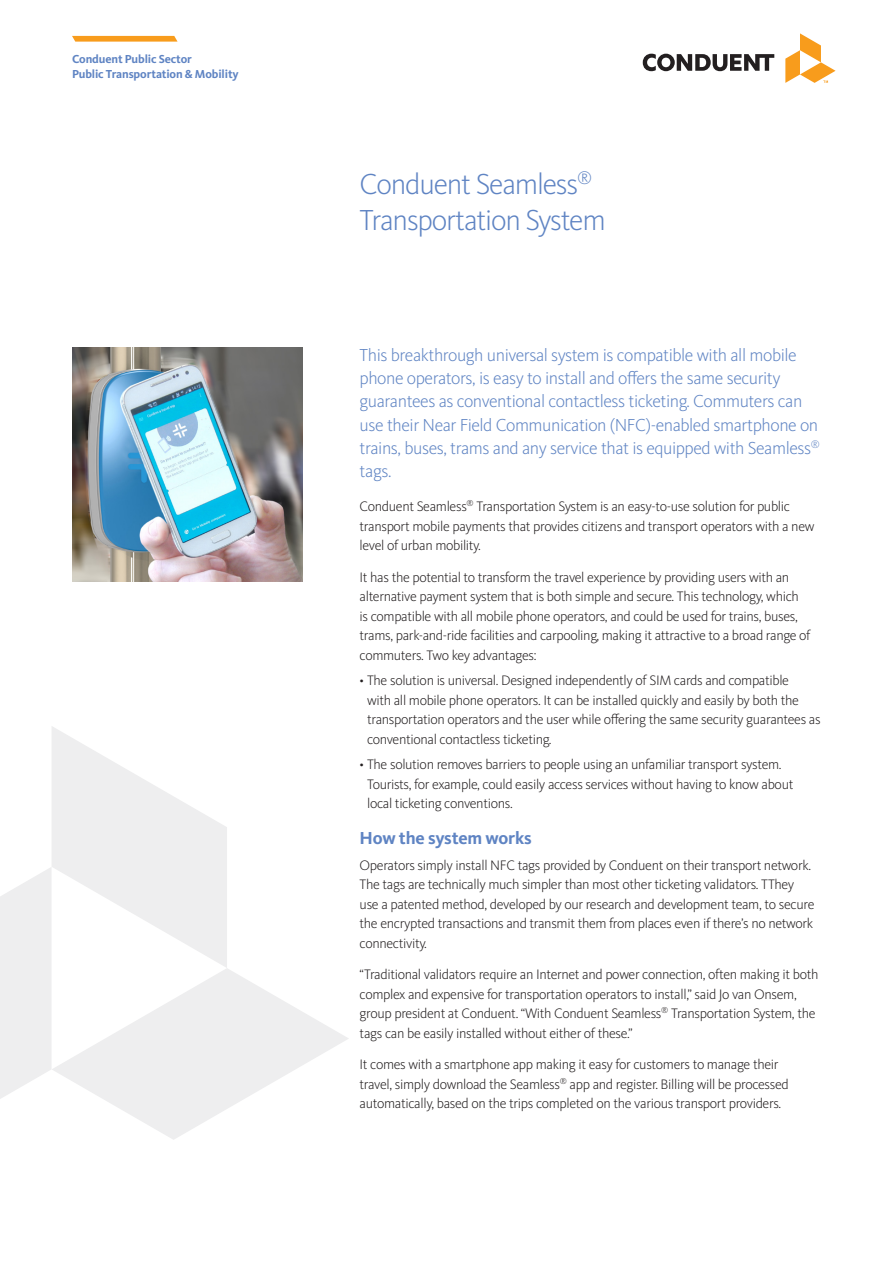
<style>
.page{position:relative;width:893px;height:1263px;background:#fff}
.page>*{position:absolute;margin:0;border:0;box-sizing:border-box;transform-origin:0 0}
.t1{font:300 30px/36px "Kievit Pro";letter-spacing:-.04em;color:#5f84c3}
.Intro_text{font:300 18px/23.2px "Kievit Pro";letter-spacing:-.025em;color:#5f84c3}
.Heading{font:700 18px "Kievit Pro";letter-spacing:-.01em;color:#5f84c3}
.Body_text{font:300 14.25px/19.5px "Kievit Pro";letter-spacing:-.025em;color:#231f20}
.Body_text_before_bul{font:300 14.25px/19.5px "Kievit Pro";letter-spacing:-.025em;color:#231f20}
.Business_sector{font:700 12px "Kievit Pro";letter-spacing:-.01em;color:#5f84c3}
</style>
<div class="page">
<svg style="left:0;top:726px;width:349px;height:414px"></svg>
<svg style="left:643px;top:54px;width:131px;height:17px"></svg>
<svg style="left:785px;top:33px;width:50px;height:50px"></svg>
<svg style="left:72px;top:36px;width:106px;height:6px"></svg>
<img style="left:72px;top:347px;width:231px;height:235px">
<p class="Business_sector" style="left:72px;top:52px;width:121px">Conduent Public Sector</p>
<p class="Business_sector" style="left:72px;top:67px;width:168px">Public Transportation &amp; Mobility</p>
<p class="t1" style="left:360px;top:166px;width:248px">Conduent Seamless<sup>®<br></sup>Transportation System</p>
<p class="Intro_text" style="left:360px;top:343px;width:462px">This breakthrough universal system is compatible with all mobile phone operators, is easy to install and offers the same security guarantees as conventional contactless ticketing. Commuters can use their Near Field Communication (NFC)-enabled smartphone on trains, buses, trams and any service that is equipped with Seamless<sup>® </sup>tags.</p>
<p class="Body_text" style="left:360px;top:496px;width:456px">Conduent Seamless<sup>®</sup> Transportation System is an easy-to-use solution for public transport mobile payments that provides citizens and transport operators with a new level of urban mobility.</p>
<p class="Body_text_before_bul" style="left:360px;top:567px;width:452px">It has the potential to transform the travel experience by providing users with an alternative payment system that is both simple and secure. This technology, which is compatible with all mobile phone operators, and could be used for trains, buses, trams, park-and-ride facilities and carpooling, making it attractive to a broad range of commuters. Two key advantages:</p>
<p class="Body_text_before_bul" style="left:367px;top:671px;width:455px;text-indent:-8px">• The solution is universal. Designed independently of SIM cards and compatible<br>with all mobile phone operators. It can be installed quickly and easily by both the transportation operators and the user while offering the same security guarantees as conventional contactless ticketing.</p>
<p class="Body_text_before_bul" style="left:367px;top:755px;width:428px;text-indent:-8px">• The solution removes barriers to people using an unfamiliar transport system.<br>Tourists, for example, could easily access services without having to know about local ticketing conventions.</p>
<p class="Heading" style="left:360px;top:827px;width:174px">How the system works</p>
<p class="Body_text" style="left:360px;top:855px;width:456px">Operators simply install NFC tags provided by Conduent on their transport network.<br>The tags are technically much simpler than most other ticketing validators. TThey use a patented method, developed by our research and development team, to secure the encrypted transactions and transmit them from places even if there’s no network connectivity.</p>
<p class="Body_text" style="left:360px;top:965px;width:460px">“Traditional validators require an Internet and power connection, often making it both complex and expensive for transportation operators to install,” said Jo van Onsem, group president at Conduent. “With Conduent Seamless<sup>®</sup> Transportation System, the tags can be easily installed without either of these.”</p>
<p class="Body_text" style="left:360px;top:1055px;width:431px">It comes with a smartphone app making it easy for customers to manage their travel, simply download the Seamless<sup>®</sup> app and register. Billing will be processed automatically, based on the trips completed on the various transport providers.</p>
</div>
